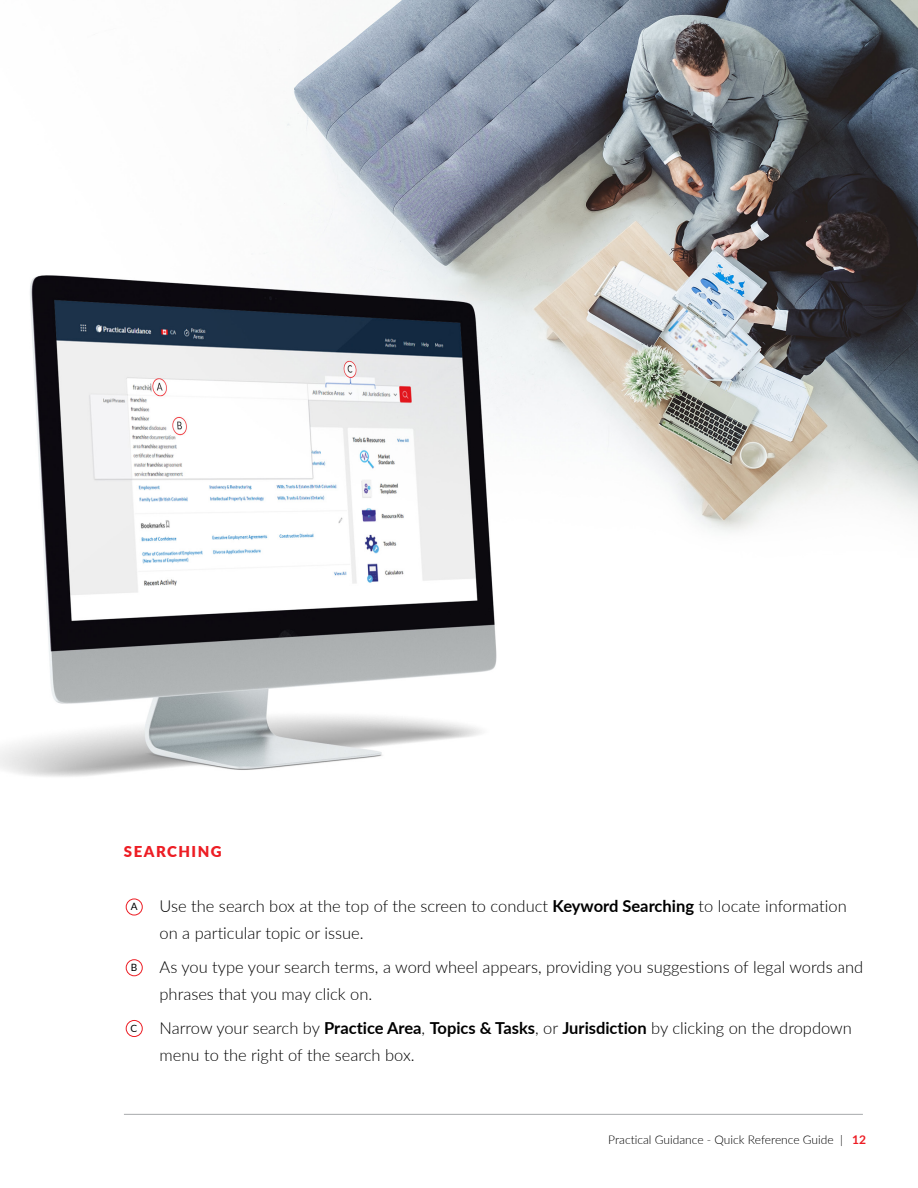
<style>
.page{position:relative;width:918px;height:1188px;background:#fff}
.page>*{position:absolute;margin:0;border:0;box-sizing:border-box;transform-origin:0 0}
.t1{font:300 16.5px/27px "Lato";color:#000}
.t2{font:900 15px "Lato";letter-spacing:.1em;color:#ed1d24}
.t3{font:300 12px "Lato";color:#000}
.t4{font:10.05px "Lato";color:#000}
.s1{font-weight:700}
.s2{font-weight:700;color:#ed1d24}
</style>
<div class="page">
<img style="left:0;top:0;width:918px;height:1115px">
<p class="t2" style="left:124px;top:840px;width:99px">SEARCHING</p>
<p class="t4" style="left:131px;top:899px;width:8px">A</p>
<p class="t1" style="left:160px;top:892px;width:689px">Use the search box at the top of the screen to conduct <span class="s1">Keyword Searching</span> to locate information on a particular topic or issue.</p>
<p class="t4" style="left:131px;top:960px;width:8px">B</p>
<p class="t1" style="left:160px;top:953px;width:705px">As you type your search terms, a word wheel appears, providing you suggestions of legal words and phrases that you may click on.</p>
<p class="t4" style="left:131px;top:1021px;width:8px">C</p>
<p class="t1" style="left:160px;top:1014px;width:694px">Narrow your search by <span class="s1">Practice Area</span>, <span class="s1">Topics &amp; Tasks</span>, or <span class="s1">Jurisdiction</span> by clicking on the dropdown menu to the right of the search box.</p>
<p class="t3" style="left:608px;top:1131px;width:259px">Practical Guidance - Quick Reference Guide | <span class="s2">12</span></p>
</div>
